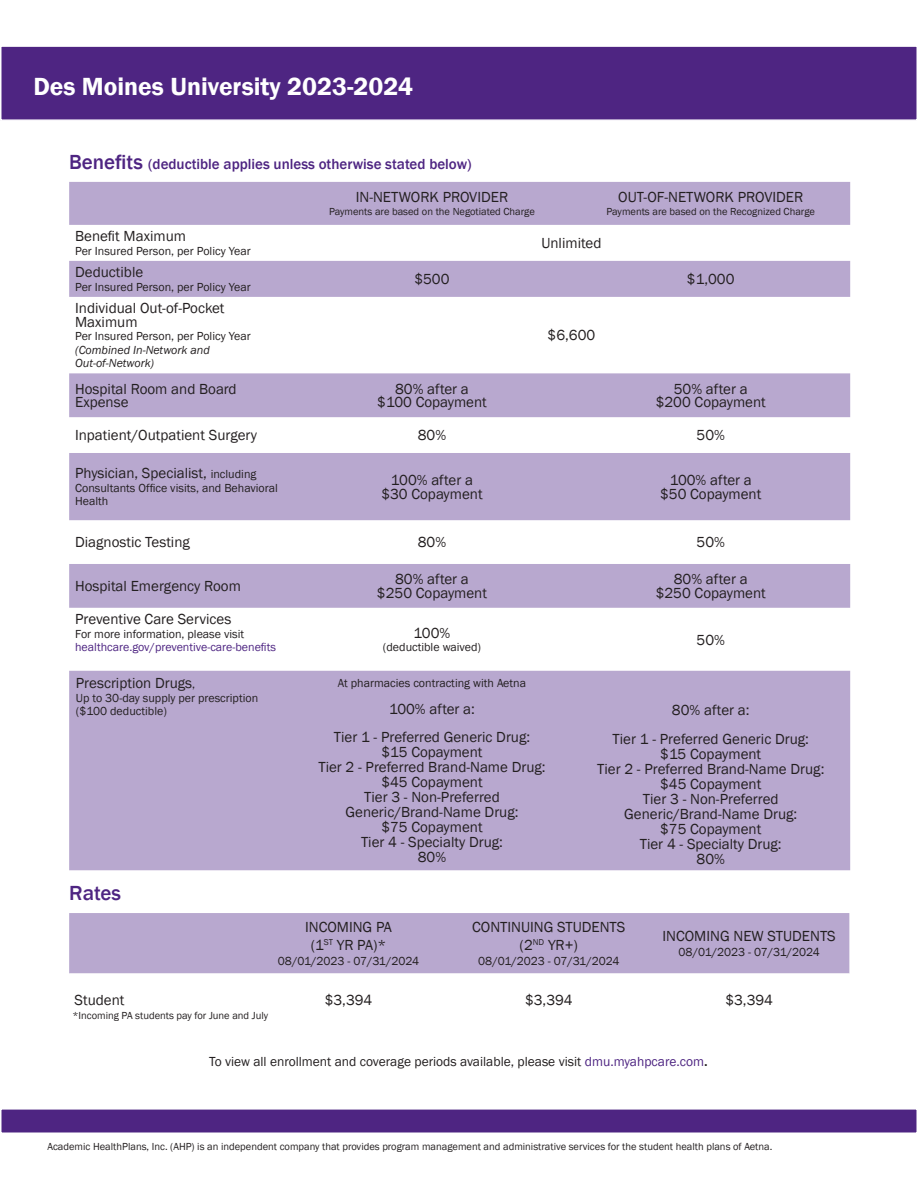
<style>
.page{position:relative;width:918px;height:1188px;background:#fff}
.page>*{position:absolute;margin:0;border:0;box-sizing:border-box;transform-origin:0 0}
.t1{font:600 25.5px "Franklin Gothic";color:#fff}
.Body_-_Heading__blue{font:500 21px "Franklin Gothic";color:#4e2582}
.Table_-_Text__center{font:15px/18px "Franklin Gothic";color:#231f20;text-align:center}
.Table_-_Text__left{font:15px/13.5px "Franklin Gothic";color:#231f20}
.Body_-_Heading__blue-2{font:500 15px "Franklin Gothic";color:#4e2582}
.t2{font:13.5px "Franklin Gothic";color:#231f20}
.Table_-_Text__left-2{font:12px/13.5px "Franklin Gothic";color:#231f20}
.Table_-_Text__left-3{font:12px/13.5px "Franklin Gothic";color:#4e2582}
.Table_-_Text__center-2{font:12px "Franklin Gothic";color:#231f20}
.Table_-_Text__left-4{font:italic 12px "Franklin Gothic";color:#231f20}
.Table_-_Text__center-3{font:10.5px "Franklin Gothic";color:#231f20}
.s1{font-size:21px}
.s2{font-size:12px}
.s3{color:#231f20}
.s4{color:#4e2582}
.s5{font-weight:500;font-size:15px}
</style>
<div class="page">
<svg style="left:69px;top:182px;width:781px;height:688px;fill:#b8a8cf"></svg>
<svg style="left:69px;top:261px;width:781px;height:347px;fill:#b8a8cf"></svg>
<div style="left:69px;top:913px;width:780px;height:61px;background:#b8a8cf"></div>
<div style="left:1px;top:46px;width:916px;height:74px;background:#4e2582"></div>
<div style="left:0;top:45px;width:918px;height:76px;border:2px solid #fff"></div>
<div style="left:1px;top:1109px;width:916px;height:24px;background:#4e2582"></div>
<div style="left:0;top:1108px;width:918px;height:26px;border:2px solid #fff"></div>
<p class="t1" style="left:33px;top:71px;width:381px">Des Moines University 2023-2024</p>
<p class="Body_-_Heading__blue-2" style="left:69px;top:155px;width:404px"><span class="s1">Benefits</span> (deductible applies unless otherwise stated below)</p>
<p class="Table_-_Text__center" style="left:356px;top:189px;width:154px">IN-NETWORK PROVIDER</p>
<p class="Table_-_Text__center-3" style="left:329px;top:205px;width:207px">Payments are based on the Negotiated Charge</p>
<p class="Table_-_Text__left" style="left:75px;top:230px;width:112px">Benefit Maximum</p>
<p class="Table_-_Text__left-2" style="left:75px;top:244px;width:177px">Per Insured Person, per Policy Year</p>
<p class="Table_-_Text__center" style="left:618px;top:189px;width:187px">OUT-OF-NETWORK PROVIDER</p>
<p class="Table_-_Text__center-3" style="left:607px;top:205px;width:210px">Payments are based on the Recognized Charge</p>
<p class="Table_-_Text__center" style="left:541px;top:234px;width:61px">Unlimited</p>
<p class="Table_-_Text__left" style="left:75px;top:266px;width:70px">Deductible</p>
<p class="Table_-_Text__left-2" style="left:75px;top:280px;width:177px">Per Insured Person, per Policy Year</p>
<p class="Table_-_Text__left" style="left:75px;top:302px;width:151px">Individual Out-of-Pocket<br>Maximum</p>
<p class="Table_-_Text__left-2" style="left:75px;top:330px;width:177px">Per Insured Person, per Policy Year</p>
<p class="Table_-_Text__left-4" style="left:75px;top:342px;width:136px">(Combined In-Network and</p>
<p class="Table_-_Text__left-4" style="left:75px;top:356px;width:80px">Out-of-Network)</p>
<p class="Table_-_Text__center" style="left:414px;top:270px;width:37px">$500</p>
<p class="Table_-_Text__center" style="left:687px;top:270px;width:49px">$1,000</p>
<p class="Table_-_Text__center" style="left:548px;top:327px;width:49px">$6,600</p>
<p class="Table_-_Text__left" style="left:75px;top:382px;width:163px">Hospital Room and Board<br>Expense</p>
<p class="Table_-_Text__center" style="left:395px;top:380px;width:75px">80% after a</p>
<p class="Table_-_Text__center" style="left:377px;top:394px;width:111px">$100 Copayment</p>
<p class="Table_-_Text__center" style="left:674px;top:380px;width:75px">50% after a</p>
<p class="Table_-_Text__center" style="left:656px;top:394px;width:112px">$200 Copayment</p>
<p class="Table_-_Text__left" style="left:75px;top:429px;width:183px">Inpatient/Outpatient Surgery</p>
<p class="Table_-_Text__center" style="left:418px;top:427px;width:30px">80%</p>
<p class="Table_-_Text__center" style="left:697px;top:427px;width:30px">50%</p>
<p class="Table_-_Text__left" style="left:75px;top:467px;width:183px">Physician, Specialist, <span class="s2">including</span></p>
<p class="Table_-_Text__left-2" style="left:75px;top:481px;width:204px">Consultants Office visits, and Behavioral<br>Health</p>
<p class="Table_-_Text__center" style="left:391px;top:471px;width:84px">100% after a</p>
<p class="Table_-_Text__center" style="left:381px;top:485px;width:103px">$30 Copayment</p>
<p class="Table_-_Text__center" style="left:670px;top:471px;width:84px">100% after a</p>
<p class="Table_-_Text__center" style="left:660px;top:485px;width:103px">$50 Copayment</p>
<p class="Table_-_Text__left" style="left:75px;top:536px;width:116px">Diagnostic Testing</p>
<p class="Table_-_Text__center" style="left:418px;top:534px;width:30px">80%</p>
<p class="Table_-_Text__center" style="left:697px;top:534px;width:30px">50%</p>
<p class="Table_-_Text__left" style="left:75px;top:580px;width:167px">Hospital Emergency Room</p>
<p class="Table_-_Text__center" style="left:395px;top:571px;width:75px">80% after a</p>
<p class="Table_-_Text__center" style="left:377px;top:584px;width:112px">$250 Copayment</p>
<p class="Table_-_Text__center" style="left:674px;top:571px;width:75px">80% after a</p>
<p class="Table_-_Text__center" style="left:656px;top:584px;width:112px">$250 Copayment</p>
<p class="Table_-_Text__left" style="left:75px;top:613px;width:158px">Preventive Care Services</p>
<p class="Table_-_Text__left-3" style="left:75px;top:627px;width:202px"><span class="s3">For more information, please visit </span>healthcare.gov/preventive-care-benefits</p>
<p class="Table_-_Text__center" style="left:414px;top:624px;width:38px">100%</p>
<p class="Table_-_Text__center-2" style="left:383px;top:640px;width:100px">(deductible waived)</p>
<p class="Table_-_Text__left" style="left:76px;top:677px;width:121px">Prescription Drugs<span class="s2">,</span></p>
<p class="Table_-_Text__left-2" style="left:76px;top:691px;width:184px">Up to 30-day supply per prescription</p>
<p class="Table_-_Text__left-2" style="left:76px;top:705px;width:92px">($100 deductible)</p>
<p class="Body_-_Heading__blue" style="left:69px;top:880px;width:53px">Rates</p>
<p class="Table_-_Text__center-2" style="left:338px;top:676px;width:190px">At pharmacies contracting with Aetna</p>
<p class="Table_-_Text__center" style="left:389px;top:700px;width:87px">100% after a:</p>
<p class="Table_-_Text__center" style="left:334px;top:729px;width:198px">Tier 1 - Preferred Generic Drug:</p>
<p class="Table_-_Text__center" style="left:381px;top:744px;width:103px">$15 Copayment</p>
<p class="Table_-_Text__center" style="left:318px;top:759px;width:229px">Tier 2 - Preferred Brand-Name Drug:</p>
<p class="Table_-_Text__center" style="left:381px;top:774px;width:103px">$45 Copayment</p>
<p class="Table_-_Text__center" style="left:364px;top:789px;width:137px">Tier 3 - Non-Preferred</p>
<p class="Table_-_Text__center" style="left:346px;top:804px;width:175px">Generic/Brand-Name Drug:</p>
<p class="Table_-_Text__center" style="left:381px;top:819px;width:103px">$75 Copayment</p>
<p class="Table_-_Text__center" style="left:361px;top:834px;width:143px">Tier 4 - Specialty Drug:</p>
<p class="Table_-_Text__center" style="left:418px;top:849px;width:30px">80%</p>
<p class="Table_-_Text__center" style="left:697px;top:631px;width:30px">50%</p>
<p class="Table_-_Text__center" style="left:672px;top:701px;width:79px">80% after a:</p>
<p class="Table_-_Text__center" style="left:613px;top:730px;width:198px">Tier 1 - Preferred Generic Drug:</p>
<p class="Table_-_Text__center" style="left:660px;top:745px;width:103px">$15 Copayment</p>
<p class="Table_-_Text__center" style="left:597px;top:760px;width:229px">Tier 2 - Preferred Brand-Name Drug:</p>
<p class="Table_-_Text__center" style="left:660px;top:775px;width:103px">$45 Copayment</p>
<p class="Table_-_Text__center" style="left:643px;top:790px;width:137px">Tier 3 - Non-Preferred</p>
<p class="Table_-_Text__center" style="left:624px;top:805px;width:175px">Generic/Brand-Name Drug:</p>
<p class="Table_-_Text__center" style="left:660px;top:820px;width:103px">$75 Copayment</p>
<p class="Table_-_Text__center" style="left:640px;top:835px;width:143px">Tier 4 - Specialty Drug:</p>
<p class="Table_-_Text__center" style="left:697px;top:850px;width:30px">80%</p>
<p class="Table_-_Text__center" style="left:305px;top:919px;width:88px">INCOMING PA (1<sup>ST</sup> YR PA)*</p>
<p class="Table_-_Text__left-2" style="left:278px;top:954px;width:143px">08/01/2023 - 07/31/2024</p>
<p class="Table_-_Text__center" style="left:472px;top:919px;width:155px">CONTINUING STUDENTS (2<sup>ND</sup> YR+)</p>
<p class="Table_-_Text__left-2" style="left:478px;top:954px;width:143px">08/01/2023 - 07/31/2024</p>
<p class="Table_-_Text__center" style="left:663px;top:928px;width:175px">INCOMING NEW STUDENTS</p>
<p class="Table_-_Text__left-2" style="left:679px;top:945px;width:143px">08/01/2023 - 07/31/2024</p>
<p class="Table_-_Text__center" style="left:75px;top:992px;width:51px">Student</p>
<p class="Table_-_Text__center" style="left:325px;top:992px;width:49px">$3,394</p>
<p class="Table_-_Text__center" style="left:525px;top:992px;width:49px">$3,394</p>
<p class="Table_-_Text__center" style="left:725px;top:992px;width:49px">$3,394</p>
<p class="Table_-_Text__center-3" style="left:72px;top:1009px;width:197px">*Incoming PA students pay for June and July</p>
<p class="t2" style="left:209px;top:1054px;width:500px">To view all enrollment and coverage periods available, please visit <span class="s4">dmu.myahpcare.com</span><span class="s5">.</span></p>
<p class="Table_-_Text__center-3" style="left:48px;top:1140px;width:726px">Academic HealthPlans, Inc. (AHP) is an independent company that provides program management and administrative services for the student health plans of Aetna.</p>
</div>
